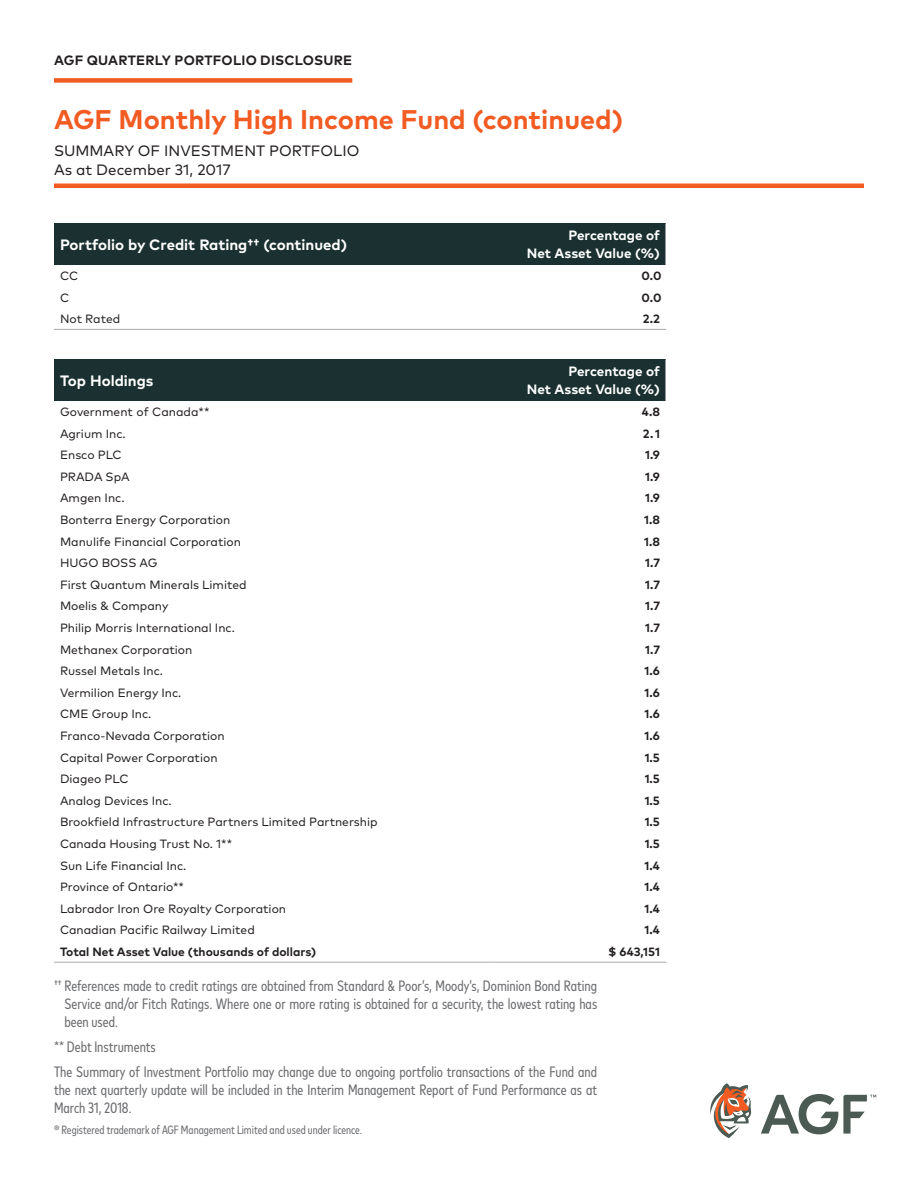
<style>
.page{position:relative;width:918px;height:1188px;background:#fff}
.page>*{position:absolute;margin:0;border:0;box-sizing:border-box;transform-origin:0 0}
.t1{font:700 27px "Mark OT";color:#f25b21}
.t2{font:condensed 15px/18px "Mark OT";color:#6c6d70;text-align:justify}
.t3{font:15px "Mark OT";color:#231f20}
.Body{font:700 15px "Mark OT";color:#fff}
.Body-2{font:700 13.5px/18px "Mark OT";color:#fff;text-align:right}
.t4{font:700 13.5px "Mark OT";letter-spacing:.015em;color:#231f20}
.Body-3{font:12px "Mark OT";color:#231f20}
.Body-4{font:700 12px "Mark OT";color:#231f20}
.t5{font:condensed 12px "Mark OT";color:#6c6d70}
</style>
<div class="page">
<svg style="left:710px;top:1083px;width:42px;height:55px"></svg>
<svg style="left:761px;top:1094px;width:115px;height:40px"></svg>
<div style="left:54px;top:78px;width:298px;height:5px;background:#f25b21"></div>
<hr style="left:54px;top:184px;width:810px;height:4px;background:#f25b21">
<div style="left:54px;top:224px;width:436px;height:41px;background:#1b3030"></div>
<div style="left:490px;top:224px;width:176px;height:41px;background:#1b3030"></div>
<hr style="left:54px;top:329px;width:436px;height:1px;background:#a8a9ad">
<hr style="left:490px;top:329px;width:176px;height:1px;background:#a8a9ad">
<div style="left:54px;top:360px;width:436px;height:41px;background:#1b3030"></div>
<div style="left:490px;top:360px;width:176px;height:41px;background:#1b3030"></div>
<hr style="left:54px;top:962px;width:436px;height:1px;background:#a8a9ad">
<hr style="left:490px;top:962px;width:176px;height:1px;background:#a8a9ad">
<p class="t4" style="left:54px;top:51px;width:300px">AGF QUARTERLY PORTFOLIO DISCLOSURE</p>
<p class="t1" style="left:54px;top:102px;width:571px">AGF Monthly High Income Fund (continued)</p>
<p class="t3" style="left:54px;top:141px;width:307px">SUMMARY OF INVESTMENT PORTFOLIO</p>
<p class="t3" style="left:54px;top:161px;width:178px">As at December 31, 2017</p>
<p class="Body" style="left:60px;top:235px;width:289px">Portfolio by Credit Rating†† (continued)</p>
<p class="Body-2" style="left:527px;top:226px;width:135px">Percentage of<br>Net Asset Value (%)</p>
<p class="Body-3" style="left:60px;top:268px;width:20px">CC</p>
<p class="Body-4" style="left:641px;top:268px;width:22px">0.0</p>
<p class="Body-3" style="left:60px;top:290px;width:11px">C</p>
<p class="Body-4" style="left:641px;top:290px;width:22px">0.0</p>
<p class="Body-3" style="left:60px;top:312px;width:62px">Not Rated</p>
<p class="Body-4" style="left:643px;top:311px;width:19px">2.2</p>
<p class="Body" style="left:60px;top:371px;width:95px">Top Holdings</p>
<p class="Body-2" style="left:527px;top:362px;width:135px">Percentage of<br>Net Asset Value (%)</p>
<p class="Body-3" style="left:60px;top:404px;width:151px">Government of Canada**</p>
<p class="Body-4" style="left:642px;top:404px;width:20px">4.8</p>
<p class="Body-3" style="left:60px;top:426px;width:67px">Agrium Inc.</p>
<p class="Body-4" style="left:643px;top:426px;width:19px">2.1</p>
<p class="Body-3" style="left:60px;top:448px;width:63px">Ensco PLC</p>
<p class="Body-4" style="left:645px;top:447px;width:16px">1.9</p>
<p class="Body-3" style="left:60px;top:469px;width:71px">PRADA SpA</p>
<p class="Body-4" style="left:645px;top:469px;width:16px">1.9</p>
<p class="Body-3" style="left:60px;top:491px;width:66px">Amgen Inc.</p>
<p class="Body-4" style="left:645px;top:490px;width:16px">1.9</p>
<p class="Body-3" style="left:60px;top:512px;width:172px">Bonterra Energy Corporation</p>
<p class="Body-4" style="left:644px;top:512px;width:17px">1.8</p>
<p class="Body-3" style="left:60px;top:534px;width:183px">Manulife Financial Corporation</p>
<p class="Body-4" style="left:644px;top:534px;width:17px">1.8</p>
<p class="Body-3" style="left:60px;top:556px;width:99px">HUGO BOSS AG</p>
<p class="Body-4" style="left:645px;top:555px;width:16px">1.7</p>
<p class="Body-3" style="left:60px;top:577px;width:188px">First Quantum Minerals Limited</p>
<p class="Body-4" style="left:645px;top:577px;width:16px">1.7</p>
<p class="Body-3" style="left:60px;top:599px;width:110px">Moelis &amp; Company</p>
<p class="Body-4" style="left:645px;top:598px;width:16px">1.7</p>
<p class="Body-3" style="left:60px;top:620px;width:176px">Philip Morris International Inc.</p>
<p class="Body-4" style="left:645px;top:620px;width:16px">1.7</p>
<p class="Body-3" style="left:60px;top:642px;width:134px">Methanex Corporation</p>
<p class="Body-4" style="left:645px;top:642px;width:16px">1.7</p>
<p class="Body-3" style="left:60px;top:664px;width:105px">Russel Metals Inc.</p>
<p class="Body-4" style="left:645px;top:663px;width:17px">1.6</p>
<p class="Body-3" style="left:60px;top:685px;width:123px">Vermilion Energy Inc.</p>
<p class="Body-4" style="left:645px;top:685px;width:17px">1.6</p>
<p class="Body-3" style="left:60px;top:707px;width:93px">CME Group Inc.</p>
<p class="Body-4" style="left:645px;top:706px;width:17px">1.6</p>
<p class="Body-3" style="left:60px;top:728px;width:166px">Franco-Nevada Corporation</p>
<p class="Body-4" style="left:645px;top:728px;width:17px">1.6</p>
<p class="Body-3" style="left:60px;top:750px;width:159px">Capital Power Corporation</p>
<p class="Body-4" style="left:645px;top:750px;width:17px">1.5</p>
<p class="Body-3" style="left:60px;top:772px;width:70px">Diageo PLC</p>
<p class="Body-4" style="left:645px;top:771px;width:17px">1.5</p>
<p class="Body-3" style="left:60px;top:793px;width:113px">Analog Devices Inc.</p>
<p class="Body-4" style="left:645px;top:793px;width:17px">1.5</p>
<p class="Body-3" style="left:60px;top:815px;width:319px">Brookfield Infrastructure Partners Limited Partnership</p>
<p class="Body-4" style="left:645px;top:814px;width:17px">1.5</p>
<p class="Body-3" style="left:60px;top:836px;width:174px">Canada Housing Trust No. 1**</p>
<p class="Body-4" style="left:645px;top:836px;width:17px">1.5</p>
<p class="Body-3" style="left:60px;top:858px;width:128px">Sun Life Financial Inc.</p>
<p class="Body-4" style="left:645px;top:858px;width:17px">1.4</p>
<p class="Body-3" style="left:60px;top:880px;width:126px">Province of Ontario**</p>
<p class="Body-4" style="left:645px;top:879px;width:17px">1.4</p>
<p class="Body-3" style="left:60px;top:901px;width:228px">Labrador Iron Ore Royalty Corporation</p>
<p class="Body-4" style="left:645px;top:901px;width:17px">1.4</p>
<p class="Body-3" style="left:60px;top:923px;width:196px">Canadian Pacific Railway Limited</p>
<p class="Body-4" style="left:645px;top:922px;width:17px">1.4</p>
<p class="Body-4" style="left:60px;top:944px;width:258px">Total Net Asset Value (thousands of dollars)</p>
<p class="Body-4" style="left:608px;top:944px;width:53px">$ 643,151</p>
<p class="t2" style="left:64px;top:977px;width:534px;text-indent:-10px">†† References made to credit ratings are obtained from Standard &amp; Poor’s, Moody’s, Dominion Bond Rating Service and/or Fitch Ratings. Where one or more rating is obtained for a security, the lowest rating has been used.</p>
<p class="t2" style="left:54px;top:1038px;width:103px">** Debt Instruments</p>
<p class="t2" style="left:54px;top:1063px;width:545px">The Summary of Investment Portfolio may change due to ongoing portfolio transactions of the Fund and the next quarterly update will be included in the Interim Management Report of Fund Performance as at March 31, 2018.</p>
<p class="t5" style="left:54px;top:1123px;width:310px">® Registered trademark of AGF Management Limited and used under licence.</p>
</div>
